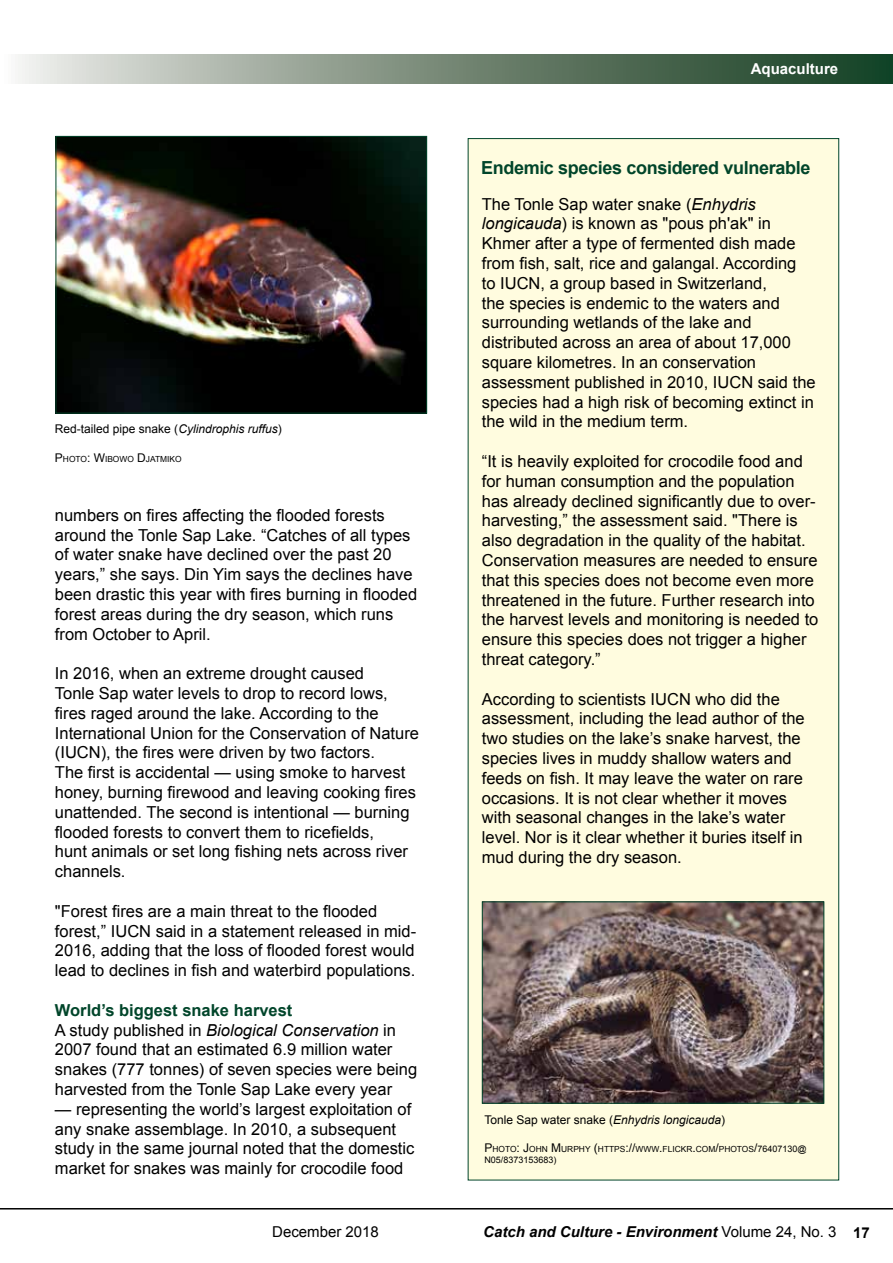
<style>
.page{position:relative;width:893px;height:1263px;background:#fff}
.page>*{position:absolute;margin:0;border:0;box-sizing:border-box;transform-origin:0 0}
.t1{font:700 18px "Arial";letter-spacing:-.02em;color:#00452a}
.t2{font:16.5px/19.8px "Arial";color:#000}
.t3{font:italic 700 15px "Arial";color:#000}
.t4{font:15px "Arial";color:#000}
.t5{font:700 15px "Arial";color:#fff}
.t6{font:12px "Arial";color:#000}
.t7{font:9px "Arial";color:#000}
.t8{font:8.4px "Arial";color:#000}
.s1{font-style:italic}
.s2{font-size:12px}
.s3{font-weight:700;color:#00452a}
.s4{font-size:9px}
.s5{font-weight:400;font-style:normal}
.s6{font-style:normal}
</style>
<div class="page">
<svg style="left:18px;top:54px;width:875px;height:30px"></svg>
<hr style="left:0;top:1208px;width:893px;height:1px;background:#000">
<div style="left:468px;top:138px;width:371px;height:1042px;background:#fffcdf"></div>
<img style="left:484px;top:903px;width:338px;height:198px">
<div style="left:482px;top:901px;width:342px;height:202px;border:1px solid #00452a"></div>
<img style="left:58px;top:138px;width:367px;height:273px">
<div style="left:56px;top:136px;width:371px;height:277px;border:1px solid #00452a"></div>
<p class="t5" style="left:751px;top:59px;width:89px">Aquaculture</p>
<p class="t6" style="left:55px;top:421px;width:228px">Red-tailed pipe snake (<span class="s1">Cylindrophis ruffus</span>)</p>
<p class="t8" style="left:55px;top:454px;width:128px"><span class="s2">P</span> HOTO<span class="s2">: W</span>IBOWO <span class="s2">D</span>JATMIKO</p>
<p class="t2" style="left:55px;top:505px;width:364px">numbers on fires affecting the flooded forests around the Tonle Sap Lake. “Catches of all types of water snake have declined over the past 20 years,” she says. Din Yim says the declines have been drastic this year with fires burning in flooded forest areas during the dry season, which runs from October to April.</p>
<p class="t2" style="left:55px;top:664px;width:366px">In 2016, when an extreme drought caused<br>Tonle Sap water levels to drop to record lows, fires raged around the lake. According to the International Union for the Conservation of Nature (IUCN), the fires were driven by two factors.<br>The first is accidental — using smoke to harvest honey, burning firewood and leaving cooking fires unattended. The second is intentional — burning flooded forests to convert them to ricefields,<br>hunt animals or set long fishing nets across river channels.</p>
<p class="t2" style="left:55px;top:901px;width:363px">"Forest fires are a main threat to the flooded forest,” IUCN said in a statement released in mid-2016, adding that the loss of flooded forest would lead to declines in fish and waterbird populations.</p>
<p class="t2" style="left:55px;top:1000px;width:364px"><span class="s3">World’s biggest snake harvest<br></span>A study published in <span class="s1">Biological Conservation</span> in 2007 found that an estimated 6.9 million water snakes (777 tonnes) of seven species were being harvested from the Tonle Sap Lake every year</p>
<p class="t2" style="left:55px;top:1099px;width:361px">— representing the world’s largest exploitation of any snake assemblage. In 2010, a subsequent study in the same journal noted that the domestic market for snakes was mainly for crocodile food</p>
<p class="t1" style="left:481px;top:155px;width:331px">Endemic species considered vulnerable</p>
<p class="t2" style="left:482px;top:194px;width:335px">The Tonle Sap water snake (<span class="s1">Enhydris longicauda</span>) is known as "pous ph'ak" in Khmer after a type of fermented dish made from fish, salt, rice and galangal. According<br>to IUCN, a group based in Switzerland,<br>the species is endemic to the waters and surrounding wetlands of the lake and distributed across an area of about 17,000 square kilometres. In an conservation assessment published in 2010, IUCN said the species had a high risk of becoming extinct in the wild in the medium term.</p>
<p class="t2" style="left:482px;top:451px;width:338px">“It is heavily exploited for crocodile food and for human consumption and the population has already declined significantly due to over&shy;harvesting,” the assessment said. "There is also degradation in the quality of the habitat.<br>Conservation measures are needed to ensure that this species does not become even more threatened in the future. Further research into the harvest levels and monitoring is needed to ensure this species does not trigger a higher threat category.”</p>
<p class="t2" style="left:482px;top:689px;width:324px">According to scientists IUCN who did the assessment, including the lead author of the two studies on the lake’s snake harvest, the species lives in muddy shallow waters and feeds on fish. It may leave the water on rare occasions. It is not clear whether it moves with seasonal changes in the lake’s water level. Nor is it clear whether it buries itself in mud during the dry season.</p>
<p class="t6" style="left:484px;top:1111px;width:242px">Tonle Sap water snake (<span class="s1">Enhydris longicauda</span>)</p>
<p class="t8" style="left:484px;top:1144px;width:324px"><span class="s2">P</span> HOTO<span class="s2">: J</span>OHN <span class="s2">M</span>URPHY <span class="s2">(</span>HTTPS<span class="s2">://</span>WWW<span class="s2">.</span>FL ICKR<span class="s2">.</span>COM<span class="s2">/</span>PHOTOS<span class="s2">/</span><span class="s4">76407130@</span></p>
<p class="t7" style="left:484px;top:1154px;width:74px">N 05/8373153683)</p>
<p class="t4" style="left:272px;top:1221px;width:108px">December 2018</p>
<p class="t3" style="left:483px;top:1222px;width:388px">Catch and Culture - Environment <span class="s5">Volume 24, No. 3</span> <span class="s6">17</span></p>
</div>
